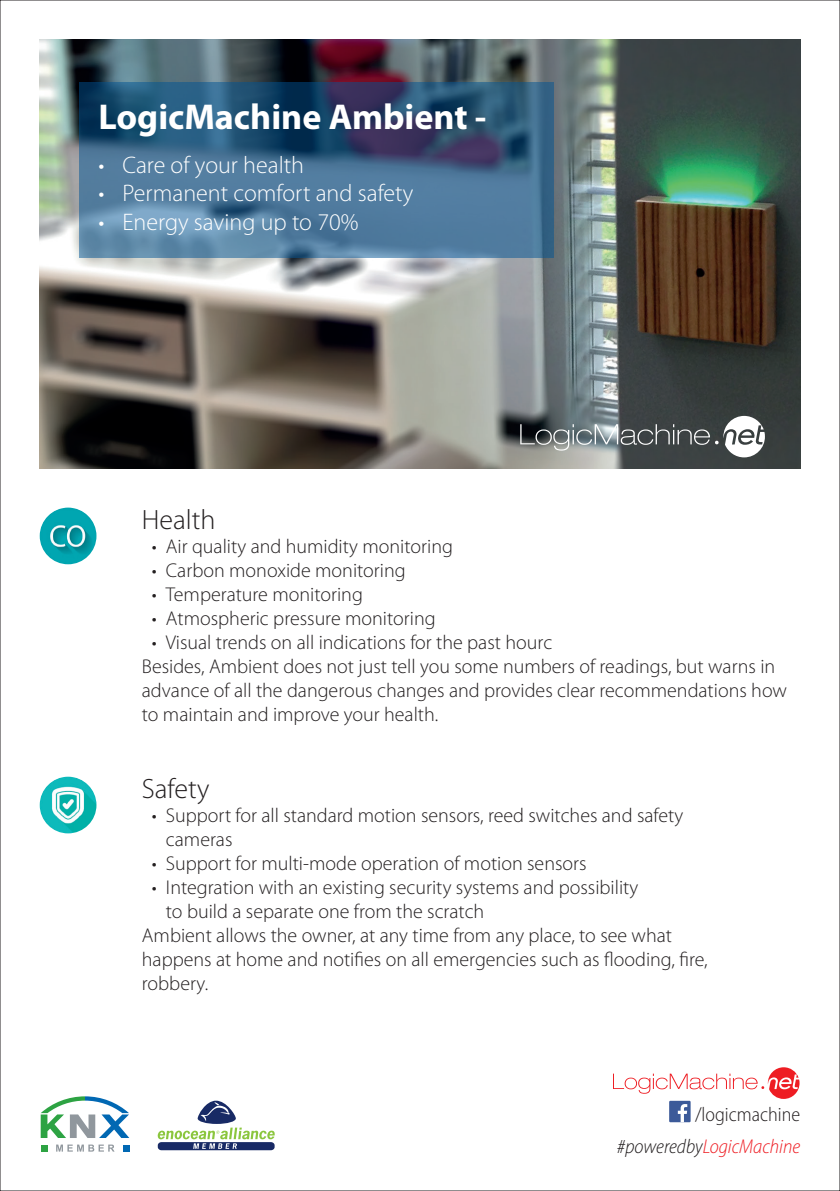
<style>
.page{position:relative;width:840px;height:1191px;background:#fff}
.page>*{position:absolute;margin:0;border:0;box-sizing:border-box;transform-origin:0 0}
.t1{font:700 36px "Myriad Pro";color:#fff}
.t2{font:300 28px "Myriad Pro";color:#231f20}
.t3{font:300 24px "Myriad Pro";color:#fff}
.t4{font:300 20px/24px "Myriad Pro";color:#231f20}
.t5{font:300 semi-condensed 20px/32px "Myriad Pro";color:#231f20;text-align:right}
.s1{font-style:italic}
.s2{font-style:italic;color:#ee1d23}
</style>
<div class="page">
<img style="left:40px;top:40px;width:759px;height:429px">
<svg style="left:520px;top:416px;width:244px;height:41px;background:#717778"></svg>
<img style="left:40px;top:507px;width:56px;height:57px;border-radius:28px">
<img style="left:40px;top:776px;width:56px;height:57px;border-radius:28px">
<svg style="left:79px;top:82px;width:475px;height:176px;background:#40678a"></svg>
<svg style="left:613px;top:1067px;width:186px;height:55px"></svg>
<div style="left:41px;top:1144px;width:6px;height:7px;background:#2da343"></div>
<div style="left:123px;top:1144px;width:6px;height:7px;background:#0168b3"></div>
<svg style="left:41px;top:1096px;width:88px;height:42px"></svg>
<svg style="left:56px;top:1144px;width:58px;height:7px"></svg>
<svg style="left:158px;top:1142px;width:116px;height:8px"></svg>
<svg style="left:157px;top:1100px;width:118px;height:48px"></svg>
<h1 class="t1" style="left:98px;top:97px;width:389px">LogicMachine Ambient -</h1>
<p class="t3" style="left:98px;top:151px;width:7px">•</p>
<p class="t3" style="left:98px;top:180px;width:7px">•</p>
<p class="t3" style="left:98px;top:209px;width:7px">•</p>
<p class="t3" style="left:122px;top:151px;width:183px">Care of your health</p>
<p class="t3" style="left:122px;top:180px;width:292px">Permanent comfort and safety</p>
<p class="t3" style="left:122px;top:209px;width:237px">Energy saving up to 70%</p>
<h2 class="t2" style="left:142px;top:504px;width:75px">Health</h2>
<p class="t4" style="left:166px;top:534px;width:288px">Air quality and humidity monitoring</p>
<p class="t4" style="left:152px;top:534px;width:6px">•</p>
<p class="t4" style="left:152px;top:558px;width:6px">•</p>
<p class="t4" style="left:152px;top:582px;width:6px">•</p>
<p class="t4" style="left:152px;top:606px;width:6px">•</p>
<p class="t4" style="left:166px;top:558px;width:241px">Carbon monoxide monitoring</p>
<p class="t4" style="left:166px;top:582px;width:198px">Temperature monitoring</p>
<p class="t4" style="left:166px;top:606px;width:271px">Atmospheric pressure monitoring</p>
<p class="t4" style="left:166px;top:630px;width:387px">Visual trends on all indications for the past hourс</p>
<p class="t4" style="left:142px;top:630px;width:646px;text-indent:10px">•<br>Besides, Ambient does not just tell you some numbers of readings, but warns in advance of all the dangerous changes and provides clear recommendations how to maintain and improve your health.</p>
<h2 class="t2" style="left:142px;top:773px;width:69px">Safety</h2>
<p class="t4" style="left:166px;top:803px;width:518px">Support for all standard motion sensors, reed switches and safety</p>
<p class="t4" style="left:152px;top:803px;width:6px">•</p>
<p class="t4" style="left:152px;top:851px;width:6px">•</p>
<p class="t4" style="left:166px;top:827px;width:422px">cameras<br>Support for multi-mode operation of motion sensors</p>
<p class="t4" style="left:166px;top:875px;width:474px">Integration with an existing security systems and possibility</p>
<p class="t4" style="left:152px;top:875px;width:6px">•</p>
<p class="t4" style="left:142px;top:899px;width:567px;text-indent:24px">to build a separate one from the scratch<br>Ambient allows the owner, at any time from any place, to see what happens at home and notifies on all emergencies such as flooding, fire, robbery.</p>
<p class="t5" style="left:616px;top:1098px;width:185px">/logicmachine <span class="s1">#poweredby</span><span class="s2">LogicMachine</span></p>
</div>
